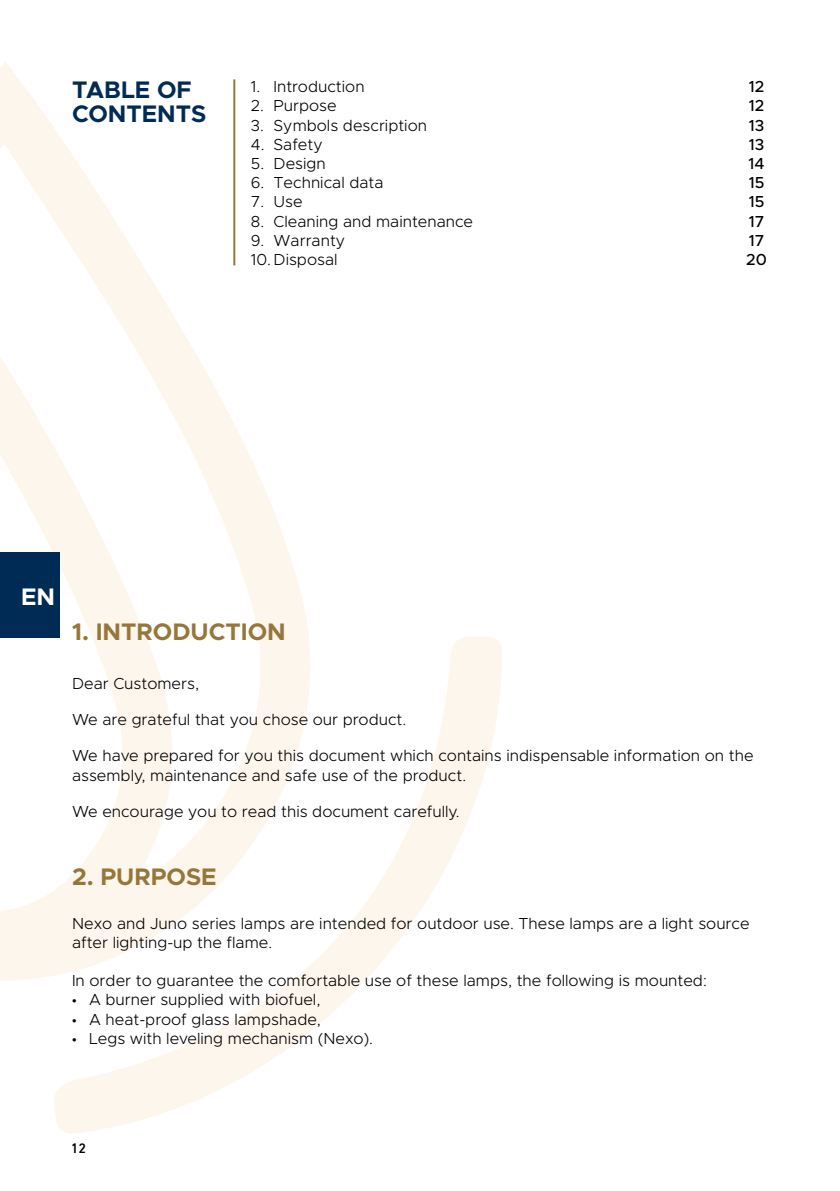
<style>
.page{position:relative;width:840px;height:1191px;background:#fff}
.page>*{position:absolute;margin:0;border:0;box-sizing:border-box;transform-origin:0 0}
.t1{font:700 24px "Metropolis";color:#97763a}
.t2{font:700 24px/24px "Metropolis";color:#002b54}
.t3{font:700 24px "Metropolis";color:#fff}
.t4{font:300 16px/19.2px "Metropolis";color:#000}
.t5{font:500 16px/19.2px "Metropolis";color:#000}
.t6{font:500 14px "DIN Next LT Pro";color:#000}
.s1{font-family:"Myriad Pro";font-weight:400}
</style>
<div class="page">
<svg style="left:0;top:62px;width:308px;height:919px"></svg>
<svg style="left:48px;top:633px;width:454px;height:501px"></svg>
<hr style="left:233px;top:79px;width:2px;height:186px;background:#97763a">
<div style="left:0;top:553px;width:60px;height:85px;background:#002b54"></div>
<h1 class="t2" style="left:72px;top:78px;width:136px">TABLE OF<br>CONTENTS</h1>
<p class="t4" style="left:251px;top:77px;width:115px">1. Introduction</p>
<p class="t4" style="left:251px;top:96px;width:87px">2. Purpose</p>
<p class="t4" style="left:251px;top:115px;width:178px">3. Symbols description</p>
<p class="t4" style="left:251px;top:135px;width:73px">4. Safety</p>
<p class="t4" style="left:251px;top:154px;width:76px">5. Design</p>
<p class="t4" style="left:251px;top:173px;width:134px">6. Technical data</p>
<p class="t4" style="left:251px;top:192px;width:53px">7. Use</p>
<p class="t4" style="left:251px;top:211px;width:224px">8. Cleaning and maintenance</p>
<p class="t4" style="left:251px;top:231px;width:96px">9. Warranty</p>
<p class="t4" style="left:251px;top:250px;width:88px">10. Disposal</p>
<p class="t5" style="left:745px;top:77px;width:22px">12<br>12<br>13<br>13<br>14<br>15<br>15<br>17<br>17<br>20</p>
<h1 class="t3" style="left:21px;top:581px;width:35px">EN</h1>
<h1 class="t1" style="left:72px;top:616px;width:215px">1. INTRODUCTION</h1>
<p class="t4" style="left:72px;top:674px;width:128px">Dear Customers,</p>
<p class="t4" style="left:72px;top:710px;width:335px">We are grateful that you chose our product.</p>
<p class="t4" style="left:72px;top:746px;width:682px">We have prepared for you this document which contains indispensable information on the assembly, maintenance and safe use of the product.</p>
<p class="t4" style="left:72px;top:801px;width:389px">We encourage you to read this document carefully.</p>
<h1 class="t1" style="left:72px;top:862px;width:146px">2. PURPOSE</h1>
<p class="t4" style="left:72px;top:913px;width:678px">Nexo and Juno series lamps are intended for outdoor use. These lamps are a light source after lighting-up the flame.</p>
<p class="t4" style="left:72px;top:971px;width:636px">In order to guarantee the comfortable use of these lamps, the following is mounted:</p>
<p class="t4" style="left:72px;top:990px;width:250px"><span class="s1">•</span> A burner supplied with biofuel,</p>
<p class="t4" style="left:72px;top:1009px;width:250px"><span class="s1">•</span> A heat-proof glass lampshade,</p>
<p class="t4" style="left:72px;top:1028px;width:302px"><span class="s1">•</span> Legs with leveling mechanism (Nexo).</p>
<p class="t6" style="left:71px;top:1139px;width:17px">12</p>
</div>
